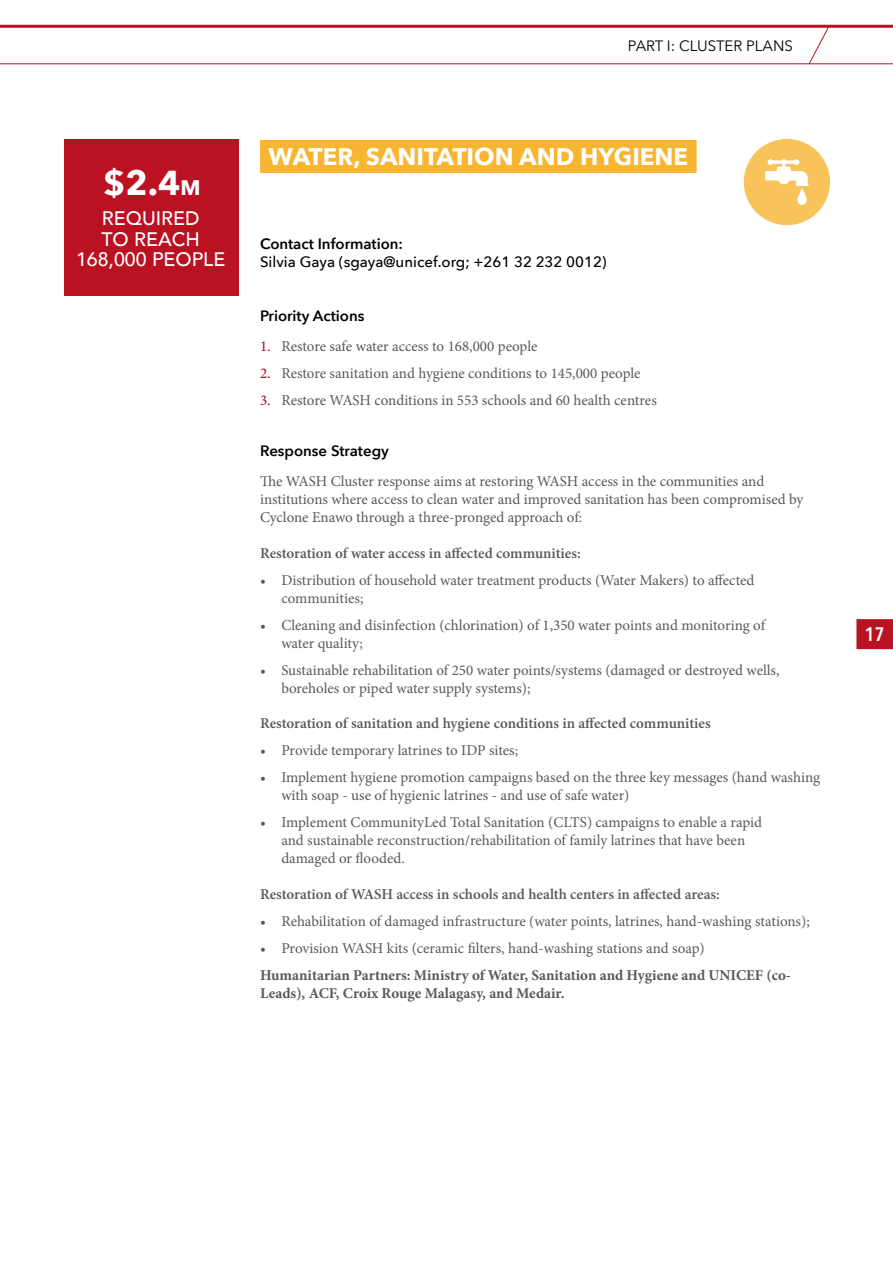
<style>
.page{position:relative;width:893px;height:1263px;background:#fff}
.page>*{position:absolute;margin:0;border:0;box-sizing:border-box;transform-origin:0 0}
.t1{font:700 34.5px "Avenir Next";color:#fff}
.t2{font:700 24px "Avenir Next";color:#fff}
.t3{font:500 19.5px/20.2px "Avenir";color:#fff;text-align:center}
.t4{font:600 19.5px "Avenir Next Condensed";color:#fff}
.t5{font:15px/18px "Minion Pro";letter-spacing:-.005em;color:#58595b}
.t6{font:600 15px "Minion Pro";color:#58595b}
.t7{font:700 15px/18px "Minion Pro";color:#58595b}
.t8{font:600 15px "Avenir Next";color:#000}
.t9{font:500 15px "Avenir Next";color:#000}
.t10{font:15px "Avenir Next";letter-spacing:-.005em;color:#000}
.s1{font-size:21px}
.s2{font-weight:500;color:#ba1222}
</style>
<div class="page">
<div style="left:856px;top:619px;width:37px;height:30px;background:#ba1222"></div>
<hr style="left:0;top:63px;width:893px;height:1px;background:#ba1222">
<hr style="left:0;top:25px;width:893px;height:3px;background:#ba1222">
<svg style="left:808px;top:27px;width:22px;height:38px"></svg>
<div style="left:64px;top:140px;width:174px;height:156px;background:#ba1222"></div>
<div style="left:260px;top:140px;width:437px;height:33px;background:#f7b532"></div>
<div style="left:744px;top:139px;width:86px;height:86px;background:#f8c35b;border-radius:50%"></div>
<svg style="left:765px;top:159px;width:44px;height:46px"></svg>
<p class="t10" style="left:628px;top:33px;width:62px">PART I: CLUST</p>
<p class="t10" style="left:724px;top:33px;width:32px">ER PLANS</p>
<h1 class="t1" style="left:103px;top:153px;width:99px">$2.4<span class="s1">M</span></h1>
<h3 class="t3" style="left:76px;top:207px;width:151px">REQUIRED<br>TO REACH<br>168,000 PEOPLE</h3>
<h2 class="t2" style="left:269px;top:136px;width:421px">WATER, SANITATION AND HYGIENE</h2>
<p class="t8" style="left:260px;top:231px;width:145px">Contact Information:</p>
<p class="t9" style="left:260px;top:249px;width:348px">Silvia Gaya (sgaya@unicef.org; +261 32 232 0012)</p>
<p class="t8" style="left:260px;top:303px;width:106px">Priority Actions</p>
<p class="t5" style="left:260px;top:338px;width:279px"><span class="s2">1.</span> Restore safe water access to 168,000 people</p>
<p class="t5" style="left:260px;top:365px;width:382px"><span class="s2">2.</span> Restore sanitation and hygiene conditions to 145,000 people</p>
<p class="t5" style="left:260px;top:392px;width:398px"><span class="s2">3.</span> Restore WASH conditions in 553 schools and 60 health centres</p>
<p class="t8" style="left:260px;top:438px;width:130px">Response Strategy</p>
<p class="t5" style="left:260px;top:473px;width:545px">The WASH Cluster response aims at restoring WASH access in the communities and institutions where access to clean water and improved sanitation has been compromised by<br>Cyclone Enawo through a three-pronged approach of:</p>
<p class="t6" style="left:260px;top:543px;width:322px">Restoration of water access in affected communities:</p>
<p class="t5" style="left:281px;top:571px;width:475px;text-indent:-21px">• Distribution of household water treatment products (Water Makers) to affected communities;</p>
<p class="t5" style="left:281px;top:616px;width:485px;text-indent:-21px">• Cleaning and disinfection (chlorination) of 1,350 water points and monitoring of water quality;</p>
<p class="t5" style="left:281px;top:661px;width:500px;text-indent:-21px">• Sustainable rehabilitation of 250 water points/systems (damaged or destroyed wells, boreholes or piped water supply systems);</p>
<p class="t6" style="left:260px;top:713px;width:452px">Restoration of sanitation and hygiene conditions in affected communities</p>
<p class="t5" style="left:260px;top:742px;width:260px">• Provide temporary latrines to IDP sites;</p>
<p class="t5" style="left:281px;top:769px;width:540px;text-indent:-21px">• Implement hygiene promotion campaigns based on the three key messages (hand washing with soap - use of hygienic latrines - and use of safe water)</p>
<p class="t5" style="left:281px;top:814px;width:482px;text-indent:-21px">• Implement CommunityLed Total Sanitation (CLTS) campaigns to enable a rapid and sustainable reconstruction/rehabilitation of family latrines that have been damaged or flooded.</p>
<p class="t6" style="left:260px;top:884px;width:461px">Restoration of WASH access in schools and health centers in affected areas:</p>
<p class="t5" style="left:260px;top:912px;width:551px">• Rehabilitation of damaged infrastructure (water points, latrines, hand-washing stations);</p>
<p class="t5" style="left:260px;top:939px;width:446px">• Provision WASH kits (ceramic filters, hand-washing stations and soap)</p>
<p class="t7" style="left:260px;top:966px;width:532px">Humanitarian Partners: Ministry of Water, Sanitation and Hygiene and UNICEF (co-<br>Leads), ACF, Croix Rouge Malagasy, and Medair.</p>
<h3 class="t4" style="left:865px;top:617px;width:21px">17</h3>
</div>
